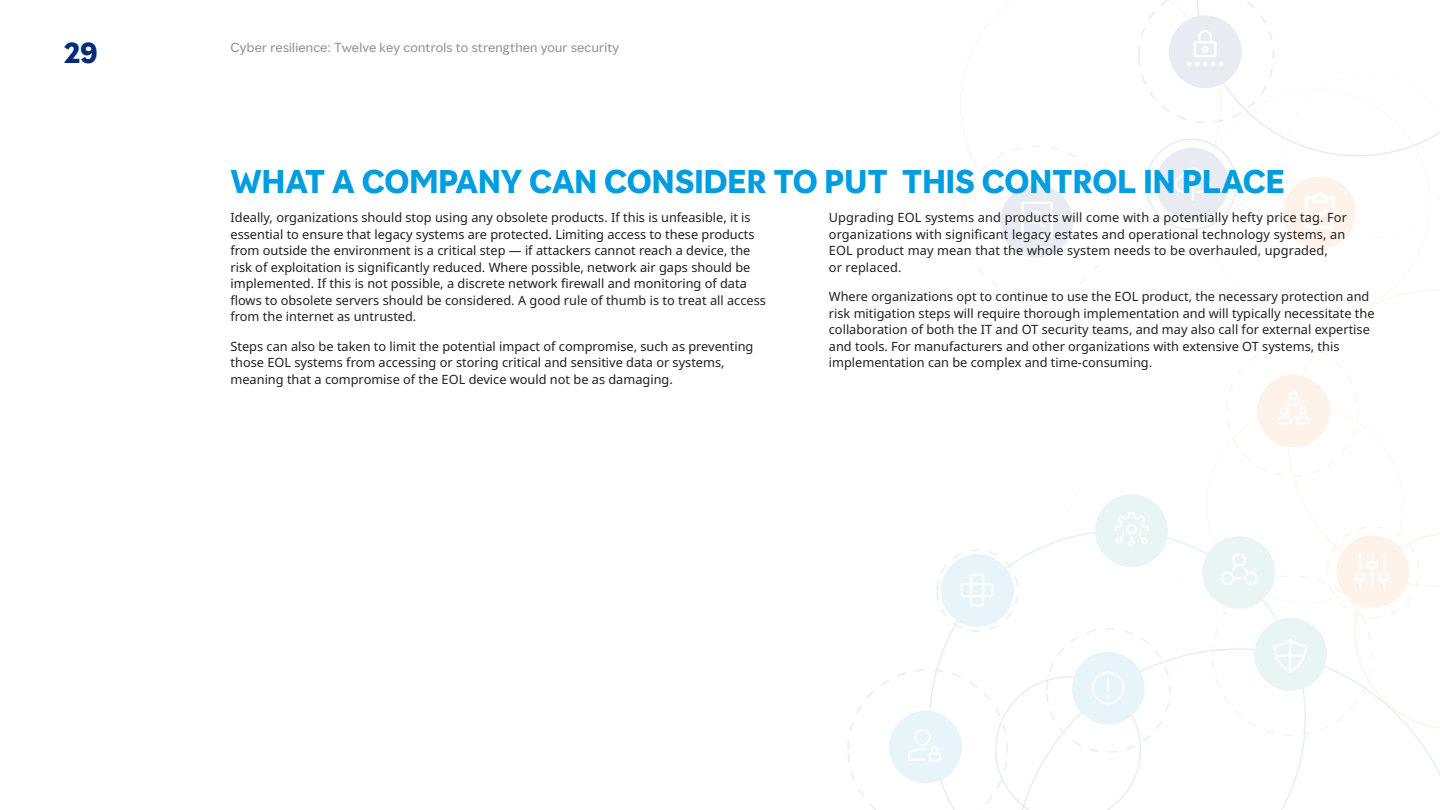
<style>
.page{position:relative;width:1440px;height:810px;background:#fff}
.page>*{position:absolute;margin:0;border:0;box-sizing:border-box;transform-origin:0 0}
.Body_Headline__20_20{font:700 30px "MMC Display";color:#009de0}
.t1{font:700 27px "MMC Display";color:#002c77}
.Body__8_5_11{font:12.75px/16.5px "Noto Sans";color:#202020}
.t2{font:12px "MMC Display";letter-spacing:.02em;color:#949494}
</style>
<div class="page">
<svg style="left:847px;top:0;width:592px;height:810px"></svg>
<h2 class="t1" style="left:64px;top:35px;width:35px">29</h2>
<p class="t2" style="left:230px;top:39px;width:390px">Cyber resilience: Twelve key controls to strengthen your security</p>
<h3 class="Body_Headline__20_20" style="left:230px;top:162px;width:1056px">WHAT A COMPANY CAN CONSIDER TO PUT THIS CONTROL IN PLACE</h3>
<p class="Body__8_5_11" style="left:230px;top:210px;width:537px">Ideally, organizations should stop using any obsolete products. If this is unfeasible, it is essential to ensure that legacy systems are protected. Limiting access to these products from outside the environment is a critical step — if attackers cannot reach a device, the risk of exploitation is significantly reduced. Where possible, network air gaps should be implemented. If this is not possible, a discrete network firewall and monitoring of data flows to obsolete servers should be considered. A good rule of thumb is to treat all access from the internet as untrusted.</p>
<p class="Body__8_5_11" style="left:230px;top:338px;width:524px">Steps can also be taken to limit the potential impact of compromise, such as preventing those EOL systems from accessing or storing critical and sensitive data or systems, meaning that a compromise of the EOL device would not be as damaging.</p>
<p class="Body__8_5_11" style="left:828px;top:210px;width:519px">Upgrading EOL systems and products will come with a potentially hefty price tag. For organizations with significant legacy estates and operational technology systems, an EOL product may mean that the whole system needs to be overhauled, upgraded,<br>or replaced.</p>
<p class="Body__8_5_11" style="left:828px;top:289px;width:547px">Where organizations opt to continue to use the EOL product, the necessary protection and risk mitigation steps will require thorough implementation and will typically necessitate the collaboration of both the IT and OT security teams, and may also call for external expertise and tools. For manufacturers and other organizations with extensive OT systems, this implementation can be complex and time-consuming.</p>
</div>
